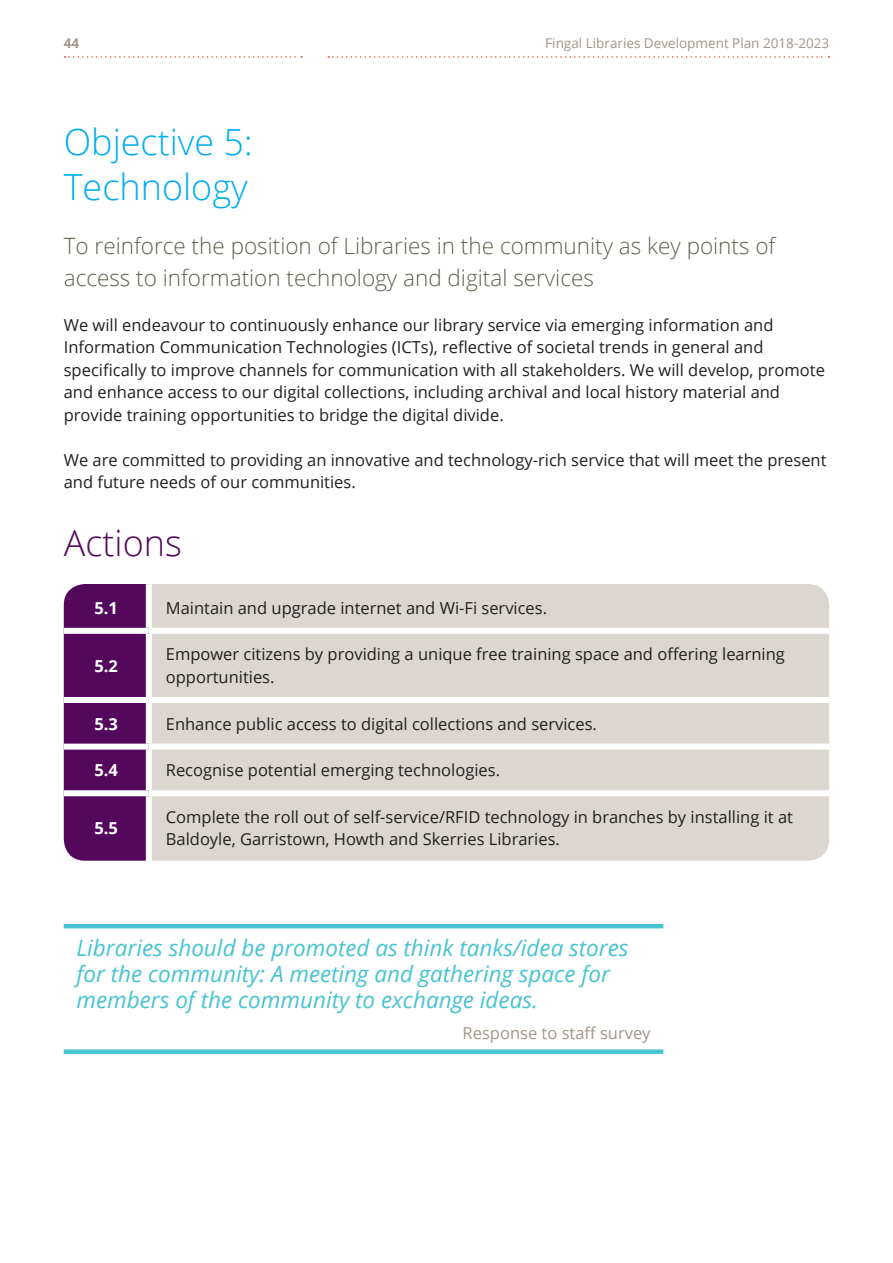
<style>
.page{position:relative;width:893px;height:1263px;background:#fff}
.page>*{position:absolute;margin:0;border:0;box-sizing:border-box;transform-origin:0 0}
.Objective_Heading{font:300 36px/45px "Open Sans";color:#00aeef}
.Action_Heading{font:300 36px "Open Sans";color:#53085b}
.t1{font:italic 22.5px/25.8px "Open Sans";color:#47c3d2}
.Objective_Subheading{font:300 22.5px/31.5px "Open Sans";color:#60614b}
.Annotation_text{font:16.5px/22.5px "Open Sans";color:#231f20}
.t2{font:16.5px "Open Sans";color:#a19689}
.t3{font:700 16.5px "Open Sans";color:#fff}
.t4{font:13.5px "Open Sans";color:#a19689}
.t5{font:700 13.5px "Open Sans";color:#a19689}
</style>
<div class="page">
<svg style="left:65px;top:56px;width:237px;height:2px"></svg>
<svg style="left:328px;top:56px;width:501px;height:2px"></svg>
<div style="left:64px;top:584px;width:82px;height:277px;background:#53085b"></div>
<div style="left:152px;top:584px;width:677px;height:277px;background:#dbd6cf"></div>
<div style="left:64px;top:628px;width:85px;height:6px;background:#fff"></div>
<div style="left:149px;top:628px;width:680px;height:6px;background:#fff"></div>
<div style="left:64px;top:697px;width:85px;height:6px;background:#fff"></div>
<div style="left:149px;top:697px;width:680px;height:6px;background:#fff"></div>
<div style="left:64px;top:744px;width:85px;height:6px;background:#fff"></div>
<div style="left:149px;top:744px;width:680px;height:6px;background:#fff"></div>
<div style="left:64px;top:790px;width:85px;height:6px;background:#fff"></div>
<div style="left:149px;top:790px;width:680px;height:6px;background:#fff"></div>
<hr style="left:64px;top:924px;width:599px;height:4px;background:#47c3d2">
<div style="left:64px;top:1049px;width:599px;height:5px;background:#47c3d2"></div>
<p class="t5" style="left:64px;top:33px;width:17px">44</p>
<p class="t4" style="left:545px;top:34px;width:285px">Fingal Libraries Development Plan 2018-2023</p>
<p class="Objective_Heading" style="left:64px;top:119px;width:190px">Objective 5:<br>Technology</p>
<p class="Objective_Subheading" style="left:64px;top:230px;width:713px">To reinforce the position of Libraries in the community as key points of access to information technology and digital services</p>
<p class="Annotation_text" style="left:64px;top:313px;width:763px">We will endeavour to continuously enhance our library service via emerging information and Information Communication Technologies (ICTs), reflective of societal trends in general and specifically to improve channels for communication with all stakeholders. We will develop, promote and enhance access to our digital collections, including archival and local history material and provide training opportunities to bridge the digital divide.</p>
<p class="Annotation_text" style="left:64px;top:448px;width:764px">We are committed to providing an innovative and technology-rich service that will meet the present and future needs of our communities.</p>
<p class="Action_Heading" style="left:64px;top:518px;width:120px">Actions</p>
<p class="t3" style="left:95px;top:596px;width:25px">5.1</p>
<p class="Annotation_text" style="left:166px;top:596px;width:383px">Maintain and upgrade internet and Wi-Fi services.</p>
<p class="t3" style="left:95px;top:654px;width:25px">5.2</p>
<p class="Annotation_text" style="left:166px;top:643px;width:621px">Empower citizens by providing a unique free training space and offering learning opportunities.</p>
<p class="t3" style="left:95px;top:712px;width:25px">5.3</p>
<p class="Annotation_text" style="left:166px;top:712px;width:433px">Enhance public access to digital collections and services.</p>
<p class="t3" style="left:95px;top:759px;width:25px">5.4</p>
<p class="Annotation_text" style="left:166px;top:758px;width:336px">Recognise potential emerging technologies.</p>
<p class="t3" style="left:95px;top:816px;width:25px">5.5</p>
<p class="Annotation_text" style="left:166px;top:805px;width:629px">Complete the roll out of self-service/RFID technology in branches by installing it at<br>Baldoyle, Garristown, Howth and Skerries Libraries.</p>
<p class="t1" style="left:77px;top:934px;width:553px">Libraries should be promoted as think tanks/idea stores for the community: A meeting and gathering space for members of the community to exchange ideas.</p>
<p class="t2" style="left:463px;top:1021px;width:189px">Response to staff survey</p>
</div>
